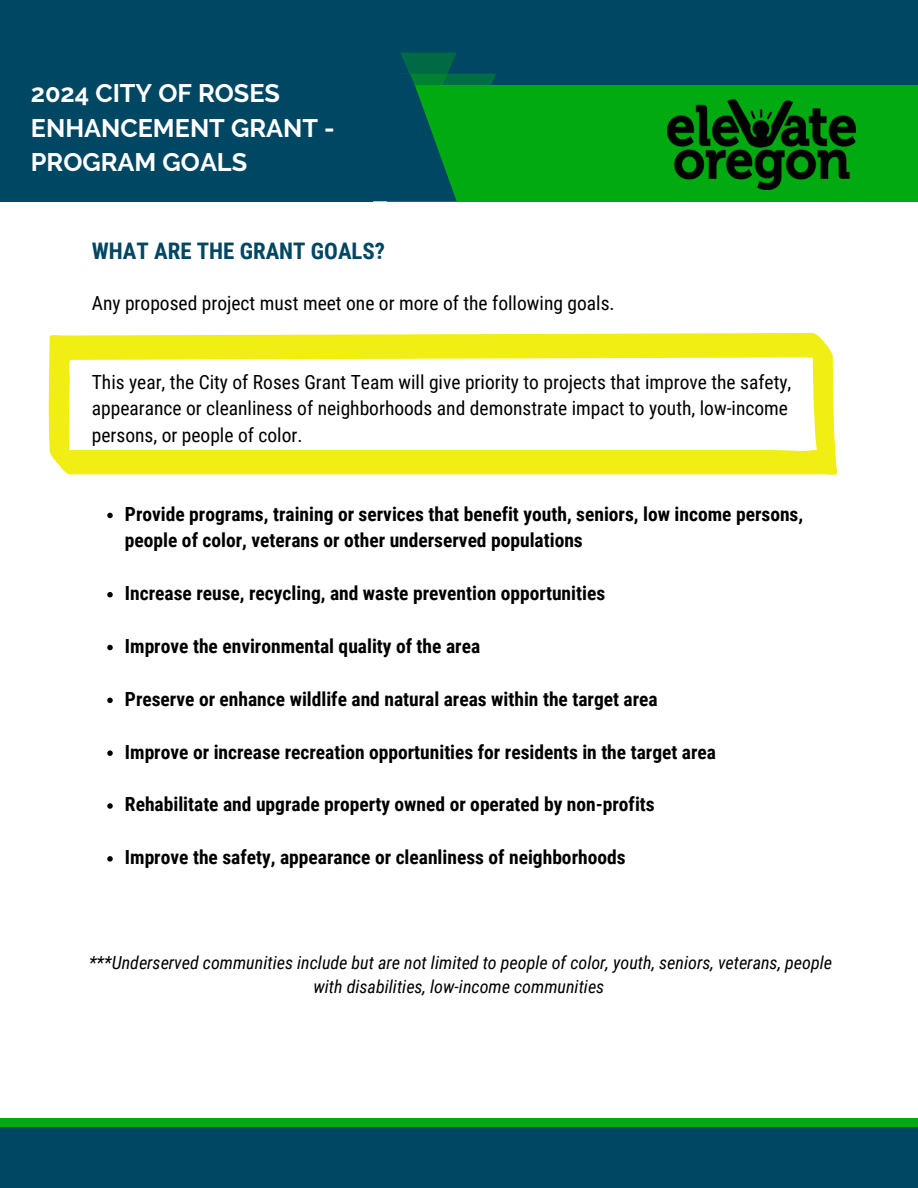
<style>
.page{position:relative;width:918px;height:1188px;background:#fff}
.page>*{position:absolute;margin:0;border:0;box-sizing:border-box;transform-origin:0 0}
.t1{font:700 25.35px/34.8px "Raleway";color:#fff}
.t2{font:700 22.8px "Roboto Condensed";color:#004763}
.t3{font:700 19.5px/26.4px "Roboto Condensed";color:#000}
.t4{font:19.5px/26.4px "Roboto Condensed";color:#000}
.t5{font:italic 18px/24.8px "Roboto Condensed";color:#000;text-align:center}
</style>
<div class="page">
<div style="left:0;top:0;width:918px;height:185px;background:#004763"></div>
<div style="left:388px;top:85px;width:530px;height:116px;background:#00aa10"></div>
<div style="left:0;top:74px;width:373px;height:127px;background:#004763"></div>
<svg style="left:373px;top:53px;width:123px;height:148px"></svg>
<img style="left:668px;top:99px;width:188px;height:90px">
<div style="left:0;top:1118px;width:918px;height:25px;background:#00aa10"></div>
<div style="left:0;top:1128px;width:918px;height:60px;background:#004763"></div>
<svg style="left:107px;top:513px;width:6px;height:5px"></svg>
<svg style="left:107px;top:592px;width:6px;height:5px"></svg>
<svg style="left:107px;top:645px;width:6px;height:5px"></svg>
<svg style="left:107px;top:698px;width:6px;height:5px"></svg>
<svg style="left:107px;top:750px;width:6px;height:6px"></svg>
<svg style="left:107px;top:803px;width:6px;height:6px"></svg>
<svg style="left:107px;top:856px;width:6px;height:6px"></svg>
<svg style="left:49px;top:333px;width:788px;height:142px"></svg>
<p class="t1" style="left:31px;top:75px;width:305px">2024 CITY OF ROSES<br>ENHANCEMENT GRANT -<br>PROGRAM GOALS</p>
<p class="t2" style="left:92px;top:237px;width:295px">WHAT ARE THE GRANT GOALS?</p>
<p class="t4" style="left:92px;top:290px;width:524px">Any proposed project must meet one or more of the following goals.</p>
<p class="t4" style="left:92px;top:369px;width:701px">This year, the City of Roses Grant Team will give priority to projects that improve the safety, appearance or cleanliness of neighborhoods and demonstrate impact to youth, low-income persons, or people of color.</p>
<p class="t3" style="left:125px;top:501px;width:680px">Provide programs, training or services that benefit youth, seniors, low income persons, people of color, veterans or other underserved populations</p>
<p class="t3" style="left:125px;top:580px;width:482px">Increase reuse, recycling, and waste prevention opportunities</p>
<p class="t3" style="left:125px;top:633px;width:357px">Improve the environmental quality of the area</p>
<p class="t3" style="left:125px;top:686px;width:534px">Preserve or enhance wildlife and natural areas within the target area</p>
<p class="t3" style="left:125px;top:739px;width:593px">Improve or increase recreation opportunities for residents in the target area</p>
<p class="t3" style="left:125px;top:792px;width:531px">Rehabilitate and upgrade property owned or operated by non-profits</p>
<p class="t3" style="left:125px;top:844px;width:502px">Improve the safety, appearance or cleanliness of neighborhoods</p>
<p class="t5" style="left:89px;top:950px;width:745px">***Underserved communities include but are not limited to people of color, youth, seniors, veterans, people with disabilities, low-income communities</p>
</div>
